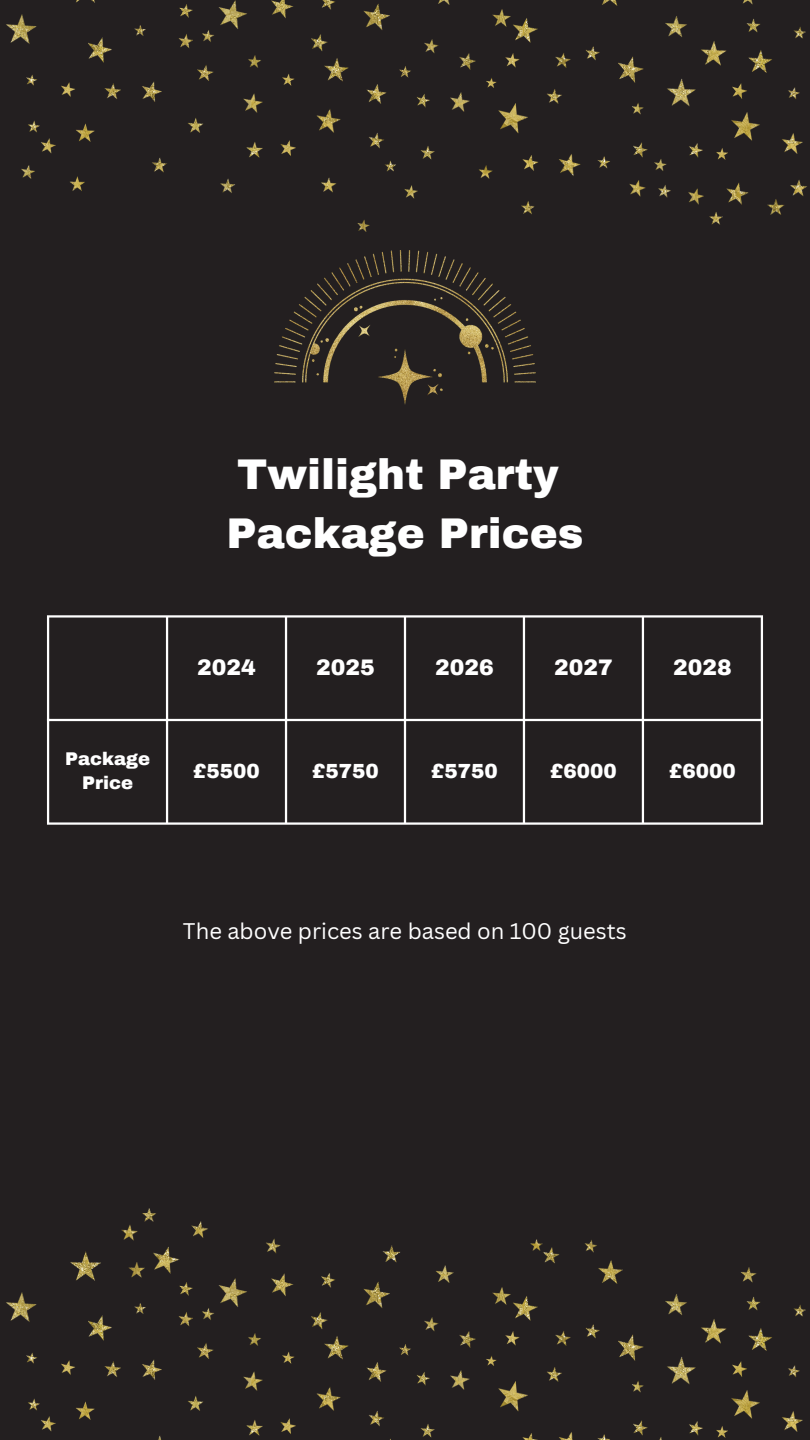
<style>
.page{position:relative;width:810px;height:1440px;background:#231f20}
.page>*{position:absolute;margin:0;border:0;box-sizing:border-box;transform-origin:0 0}
.t1{font:900 42px/58.5px "Archivo";color:#fff}
.t2{font:22px "Canva Sans";color:#fff}
.t3{font:900 22px "Archivo";color:#fff}
.t4{font:900 20px "Archivo";color:#fff}
.t5{font:900 18px/24.8px "Archivo";color:#fff;text-align:center}
</style>
<div class="page">
<img style="left:6px;top:0;width:801px;height:231px">
<hr style="left:47px;top:618px;width:2px;height:204px;background:#fff">
<hr style="left:166px;top:618px;width:2px;height:204px;background:#fff">
<hr style="left:285px;top:618px;width:2px;height:204px;background:#fff">
<hr style="left:404px;top:618px;width:2px;height:204px;background:#fff">
<hr style="left:523px;top:618px;width:2px;height:204px;background:#fff">
<hr style="left:642px;top:618px;width:2px;height:204px;background:#fff">
<hr style="left:761px;top:618px;width:2px;height:204px;background:#fff">
<hr style="left:47px;top:615px;width:716px;height:3px;background:#fff">
<hr style="left:47px;top:719px;width:716px;height:2px;background:#fff">
<hr style="left:47px;top:822px;width:716px;height:3px;background:#fff">
<img style="left:6px;top:1208px;width:800px;height:232px">
<img style="left:274px;top:251px;width:262px;height:153px">
<p class="t5" style="left:65px;top:746px;width:86px">Package<br>Price</p>
<p class="t1" style="left:227px;top:446px;width:358px">Twilight Party<br>Package Prices</p>
<p class="t3" style="left:197px;top:655px;width:60px">2024</p>
<h1 class="t3" style="left:316px;top:655px;width:60px">2025</h1>
<p class="t3" style="left:435px;top:655px;width:60px">2026</p>
<p class="t3" style="left:554px;top:655px;width:60px">2027</p>
<p class="t3" style="left:673px;top:655px;width:60px">2028</p>
<p class="t4" style="left:193px;top:761px;width:68px">£5500</p>
<p class="t4" style="left:312px;top:761px;width:68px">£5750</p>
<p class="t4" style="left:431px;top:761px;width:68px">£5750</p>
<p class="t4" style="left:550px;top:761px;width:68px">£6000</p>
<p class="t4" style="left:669px;top:761px;width:68px">£6000</p>
<p class="t2" style="left:183px;top:915px;width:445px">The above prices are based on 100 guests</p>
</div>
